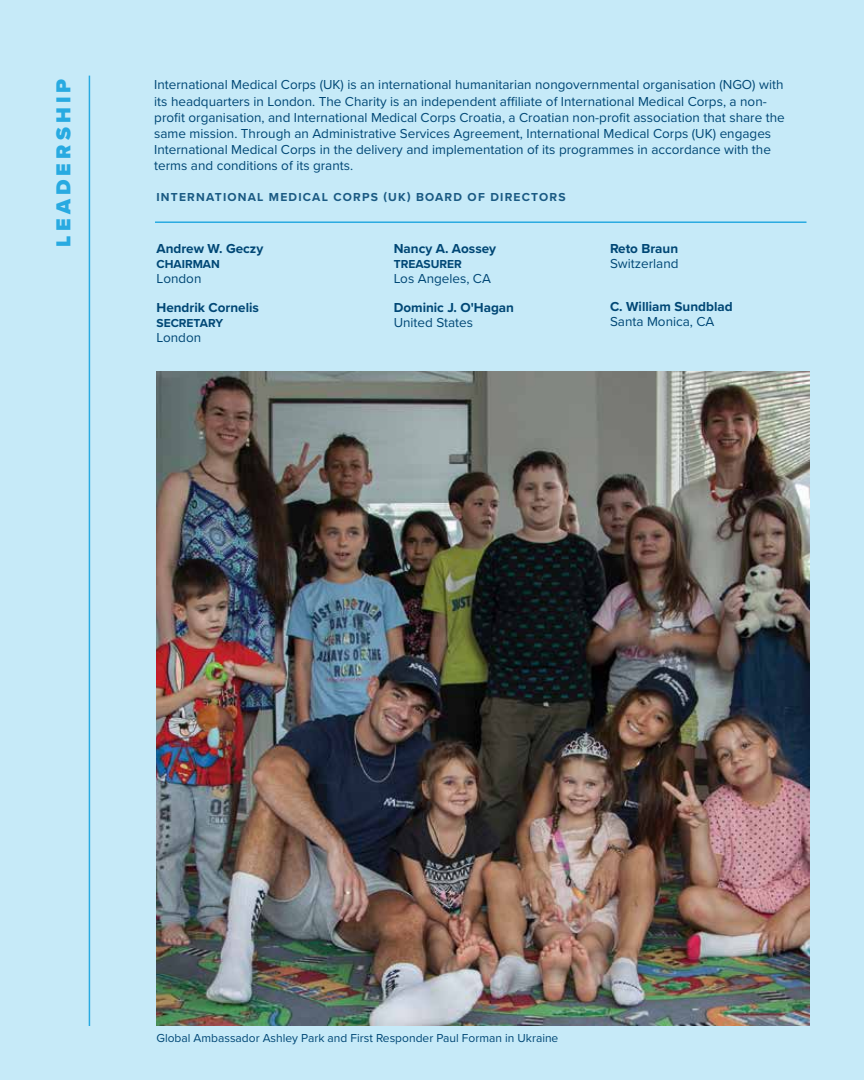
<style>
.page{position:relative;width:864px;height:1080px;background:#c6eaf8}
.page>*{position:absolute;margin:0;border:0;box-sizing:border-box;transform-origin:0 0}
.t1{font:900 21px "Proxima Nova";letter-spacing:.2em;color:#28aae1}
.t2{font:13.5px/16.2px "Proxima Nova";color:#004775}
.t3{font:700 13.5px "Proxima Nova";color:#004775}
.t4{font:12px "Proxima Nova";color:#004775}
.t5{font:700 12px "Proxima Nova";letter-spacing:.1em;color:#1a5a83}
.t6{font:700 12px "Proxima Nova";color:#004775}
</style>
<div class="page">
<hr style="left:155px;top:221px;width:651px;height:2px;background:#28aae1">
<hr style="left:89px;top:76px;width:1px;height:950px;background:#28aae1">
<img style="left:157px;top:372px;width:653px;height:654px">
<h1 class="t1" style="left:48px;top:247px;width:169px;rotate:-90deg">LEADERSHIP</h1>
<p class="t2" style="left:154px;top:76px;width:632px">International Medical Corps (UK) is an international humanitarian nongovernmental organisation (NGO) with its headquarters in London. The Charity is an independent affiliate of International Medical Corps, a non&shy;profit organisation, and International Medical Corps Croatia, a Croatian non-profit association that share the same mission. Through an Administrative Services Agreement, International Medical Corps (UK) engages International Medical Corps in the delivery and implementation of its programmes in accordance with the terms and conditions of its grants.</p>
<p class="t5" style="left:157px;top:188px;width:411px">INTERNATIONAL MEDICAL CORPS (UK) BOARD OF DIRECTORS</p>
<p class="t3" style="left:157px;top:239px;width:108px">Andrew W. Geczy</p>
<p class="t6" style="left:157px;top:255px;width:65px">CHAIRMAN</p>
<p class="t2" style="left:157px;top:269px;width:46px">London</p>
<p class="t3" style="left:157px;top:298px;width:104px">Hendrik Cornelis</p>
<p class="t6" style="left:157px;top:314px;width:68px">SECRETARY</p>
<p class="t2" style="left:157px;top:329px;width:46px">London</p>
<p class="t3" style="left:394px;top:238px;width:104px">Nancy A. Aossey</p>
<p class="t6" style="left:394px;top:255px;width:70px">TREASURER</p>
<p class="t2" style="left:394px;top:269px;width:99px">Los Angeles, CA</p>
<p class="t3" style="left:394px;top:298px;width:122px">Dominic J. O'Hagan</p>
<p class="t2" style="left:394px;top:314px;width:81px">United States</p>
<p class="t3" style="left:610px;top:238px;width:70px">Reto Braun</p>
<p class="t2" style="left:610px;top:254px;width:70px">Switzerland</p>
<p class="t3" style="left:610px;top:297px;width:124px">C. William Sundblad</p>
<p class="t2" style="left:610px;top:313px;width:106px">Santa Monica, CA</p>
<p class="t4" style="left:157px;top:1029px;width:403px">Global Ambassador Ashley Park and First Responder Paul Forman in Ukraine</p>
</div>
